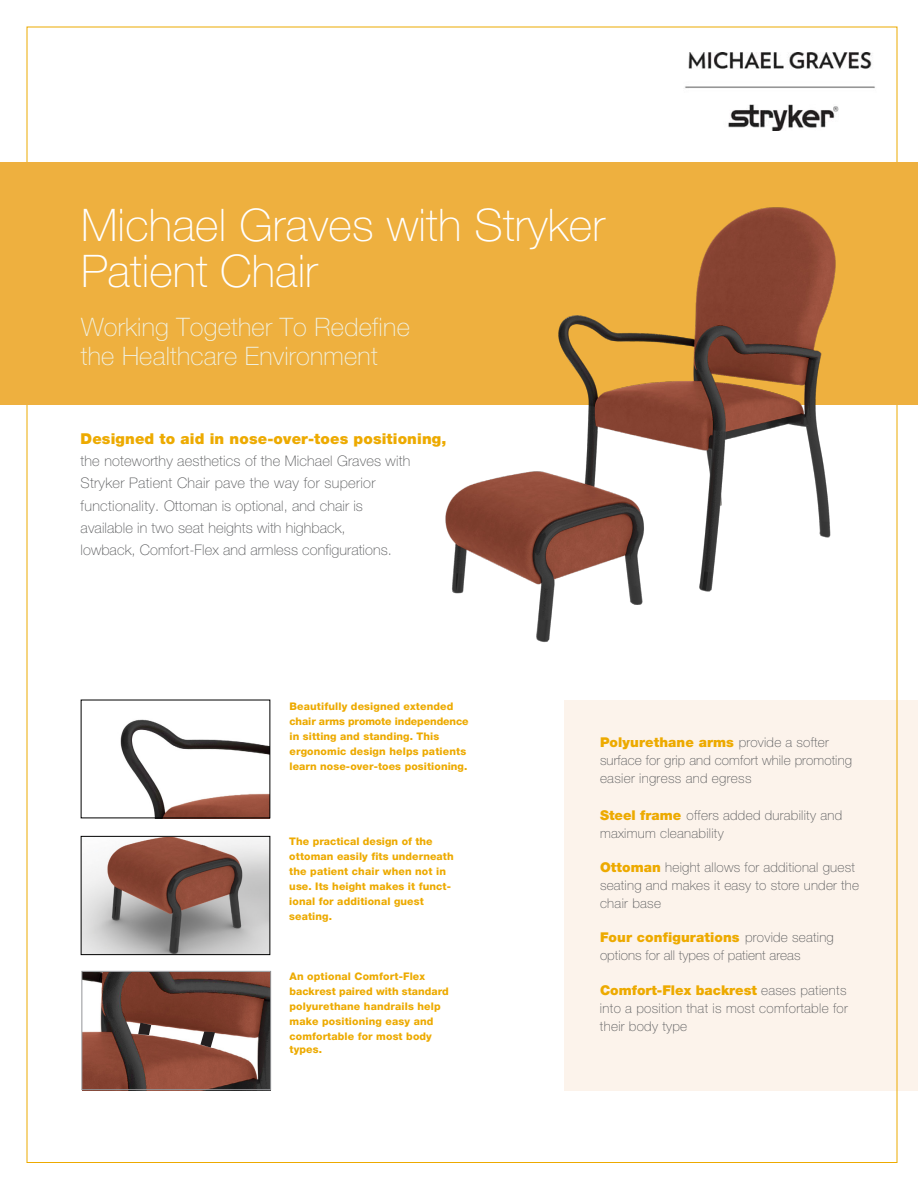
<style>
.page{position:relative;width:918px;height:1188px;background:#fff}
.page>*{position:absolute;margin:0;border:0;box-sizing:border-box;transform-origin:0 0}
.t1{font:100 45px/46.5px "Helvetica Neue";letter-spacing:.005em;color:#fff}
.t2{font:100 25.5px/28.5px "Helvetica Neue";letter-spacing:.01em;color:#f0f1e1}
.t3{font:900 15px "Helvetica Neue";letter-spacing:.01em;color:#edaa00}
.t4{font:100 14.7px/22.4px "Helvetica Neue";letter-spacing:.005em;color:#58595b}
.t5{font:100 13.5px/18px "Helvetica Neue";letter-spacing:.015em;color:#58595b}
.t6{font:800 10.5px/15px "Helvetica Neue";letter-spacing:.01em;color:#edaa00}
.s1{font-weight:900;color:#edaa00}
</style>
<div class="page">
<img style="left:83px;top:838px;width:185px;height:115px">
<div style="left:565px;top:701px;width:353px;height:390px;background:#fcf3eb"></div>
<div style="left:0;top:162px;width:918px;height:243px;background:#eeb03f"></div>
<img style="left:685px;top:52px;width:190px;height:78px">
<img style="left:445px;top:207px;width:453px;height:492px">
<img style="left:82px;top:973px;width:189px;height:118px">
<svg style="left:200px;top:1031px;width:15px;height:17px"></svg>
<svg style="left:138px;top:1023px;width:13px;height:12px"></svg>
<div style="left:82px;top:971px;width:189px;height:119px;border:1px solid #939598"></div>
<div style="left:81px;top:836px;width:189px;height:119px;border:1px solid #000"></div>
<img style="left:83px;top:719px;width:187px;height:100px">
<h1 class="t1" style="left:81px;top:202px;width:525px">Michael Graves with Stryker<br>Patient Chair</h1>
<h2 class="t2" style="left:81px;top:313px;width:330px">Working Together To Redefine the Healthcare Environment</h2>
<h3 class="t3" style="left:81px;top:430px;width:367px">Designed to aid in nose-over-toes positioning,</h3>
<h3 class="t4" style="left:81px;top:472px;width:296px">Stryker Patient Chair pave the way for superior functionality. Ottoman is optional, and chair is available in two seat heights with highback,</h3>
<h3 class="t4" style="left:81px;top:450px;width:331px">the noteworthy aesthetics of the Michael Graves with</h3>
<h3 class="t4" style="left:81px;top:539px;width:313px">lowback, Comfort-Flex and armless configurations.</h3>
<p class="t6" style="left:290px;top:699px;width:181px">Beautifully designed extended chair arms promote independence in sitting and standing. This ergonomic design helps patients learn nose-over-toes positioning.</p>
<p class="t6" style="left:289px;top:834px;width:166px">The practical design of the ottoman easily fits underneath the patient chair when not in use. Its height makes it funct-</p>
<p class="t6" style="left:289px;top:893px;width:136px">ional for additional guest</p>
<p class="t6" style="left:289px;top:909px;width:44px">seating.</p>
<p class="t6" style="left:290px;top:969px;width:161px">An optional Comfort-Flex backrest paired with standard polyurethane handrails help make positioning easy and comfortable for most body</p>
<p class="t6" style="left:290px;top:1042px;width:34px">types.</p>
<p class="t5" style="left:600px;top:733px;width:254px"><span class="s1">Polyurethane arms</span> provide a softer surface for grip and comfort while promoting</p>
<p class="t5" style="left:600px;top:769px;width:153px">easier ingress and egress</p>
<p class="t5" style="left:600px;top:806px;width:244px"><span class="s1">Steel frame</span> offers added durability and maximum cleanability</p>
<p class="t5" style="left:600px;top:858px;width:261px"><span class="s1">Ottoman</span> height allows for additional guest seating and makes it easy to store under the</p>
<p class="t5" style="left:600px;top:929px;width:235px"><span class="s1">Four configurations</span> provide seating options for all types of patient areas</p>
<p class="t5" style="left:600px;top:981px;width:249px;text-align:justify"><span class="s1">Comfort-Flex backrest</span> eases patients into a position that is most comfortable for their body type</p>
<p class="t5" style="left:600px;top:894px;width:63px">chair base</p>
</div>
